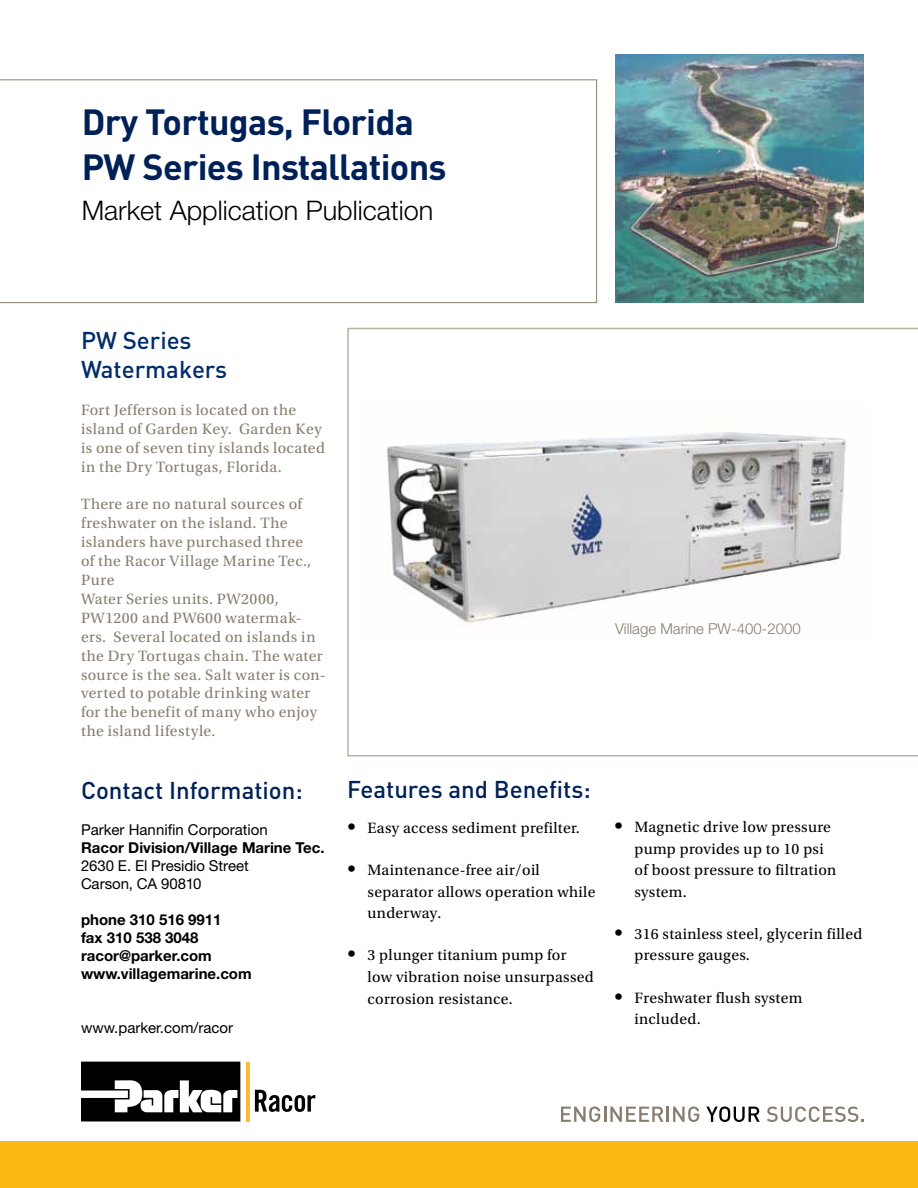
<style>
.page{position:relative;width:918px;height:1188px;background:#fff}
.page>*{position:absolute;margin:0;border:0;box-sizing:border-box;transform-origin:0 0}
.t1{font:700 36px/45px "DINOT";letter-spacing:-.02em;color:#002157}
.t2{font:300 27px "Helvetica Neue LT Std";color:#000}
.t3{font:500 24px "DINOT";color:#002157}
.t4{font:500 24px/28.8px "DINOT";color:#002d6a}
.t5{font:15.75px/18.9px "Utopia Std";letter-spacing:.03em;color:#887d6e}
.t6{font:15.75px/21.6px "Utopia Std";letter-spacing:.02em;color:#000}
.t7{font:700 15px/18px "Helvetica Neue LT Std";color:#000}
.t8{font:15px/18px "Helvetica Neue LT Std";color:#000}
.t9{font:300 15px "Helvetica Neue LT Std";color:#887d6e}
.s1{font-family:"Helvetica Neue LT Std";font-size:18px}
</style>
<div class="page">
<svg style="left:0;top:79px;width:597px;height:224px"></svg>
<div style="left:0;top:1142px;width:918px;height:46px;background:#fdb913"></div>
<svg style="left:561px;top:1106px;width:138px;height:16px"></svg>
<svg style="left:706px;top:1106px;width:54px;height:16px"></svg>
<svg style="left:767px;top:1106px;width:97px;height:16px"></svg>
<svg style="left:81px;top:1062px;width:159px;height:59px"></svg>
<hr style="left:246px;top:1062px;width:4px;height:60px;background:#fdbb30">
<svg style="left:255px;top:1090px;width:60px;height:22px"></svg>
<svg style="left:347px;top:328px;width:571px;height:429px"></svg>
<img style="left:362px;top:403px;width:506px;height:238px">
<img style="left:615px;top:54px;width:249px;height:248px">
<h1 class="t1" style="left:82px;top:98px;width:366px">Dry Tortugas, Florida<br>PW Series Installations</h1>
<h2 class="t2" style="left:82px;top:194px;width:353px">Market Application Publication</h2>
<h3 class="t4" style="left:81px;top:325px;width:148px">PW Series<br>Watermakers</h3>
<p class="t5" style="left:81px;top:401px;width:246px">Fort Jefferson is located on the island of Garden Key. Garden Key is one of seven tiny islands located in the Dry Tortugas, Florida.</p>
<p class="t5" style="left:81px;top:495px;width:246px">There are no natural sources of freshwater on the island. The islanders have purchased three<br>of the Racor Village Marine Tec.,<br>Pure<br>Water Series units. PW2000,<br>PW1200 and PW600 watermak&shy;ers. Several located on islands in the Dry Tortugas chain. The water source is the sea. Salt water is con&shy;verted to potable drinking water for the benefit of many who enjoy the island lifestyle.</p>
<h3 class="t3" style="left:81px;top:774px;width:223px">Contact Information:</h3>
<p class="t8" style="left:81px;top:820px;width:188px">Parker Hannifin Corporation</p>
<p class="t7" style="left:81px;top:838px;width:245px">Racor Division/Village Marine Tec.</p>
<p class="t8" style="left:81px;top:856px;width:169px">2630 E. El Presidio Street<br>Carson, CA 90810</p>
<p class="t7" style="left:81px;top:910px;width:172px">phone 310 516 9911<br>fax 310 538 3048 racor@parker.com www.villagemarine.com</p>
<p class="t8" style="left:81px;top:1018px;width:154px">www.parker.com/racor</p>
<p class="t9" style="left:615px;top:620px;width:187px">Village Marine PW-400-2000</p>
<h3 class="t3" style="left:347px;top:773px;width:245px">Features and Benefits:</h3>
<p class="t6" style="left:347px;top:817px;width:234px"><span class="s1">•</span> Easy access sediment prefilter.</p>
<p class="t6" style="left:368px;top:859px;width:230px;text-indent:-20px"><span class="s1">•</span> Maintenance-free air/oil separator allows operation while underway.</p>
<p class="t6" style="left:368px;top:945px;width:228px;text-indent:-20px"><span class="s1">•</span> 3 plunger titanium pump for low vibration noise unsurpassed corrosion resistance.</p>
<p class="t6" style="left:634px;top:816px;width:203px;text-indent:-20px"><span class="s1">•</span> Magnetic drive low pressure pump provides up to 10 psi of boost pressure to filtration system.</p>
<p class="t6" style="left:634px;top:923px;width:229px;text-indent:-20px"><span class="s1">•</span> 316 stainless steel, glycerin filled pressure gauges.</p>
<p class="t6" style="left:634px;top:987px;width:169px;text-indent:-20px"><span class="s1">•</span> Freshwater flush system included.</p>
</div>
